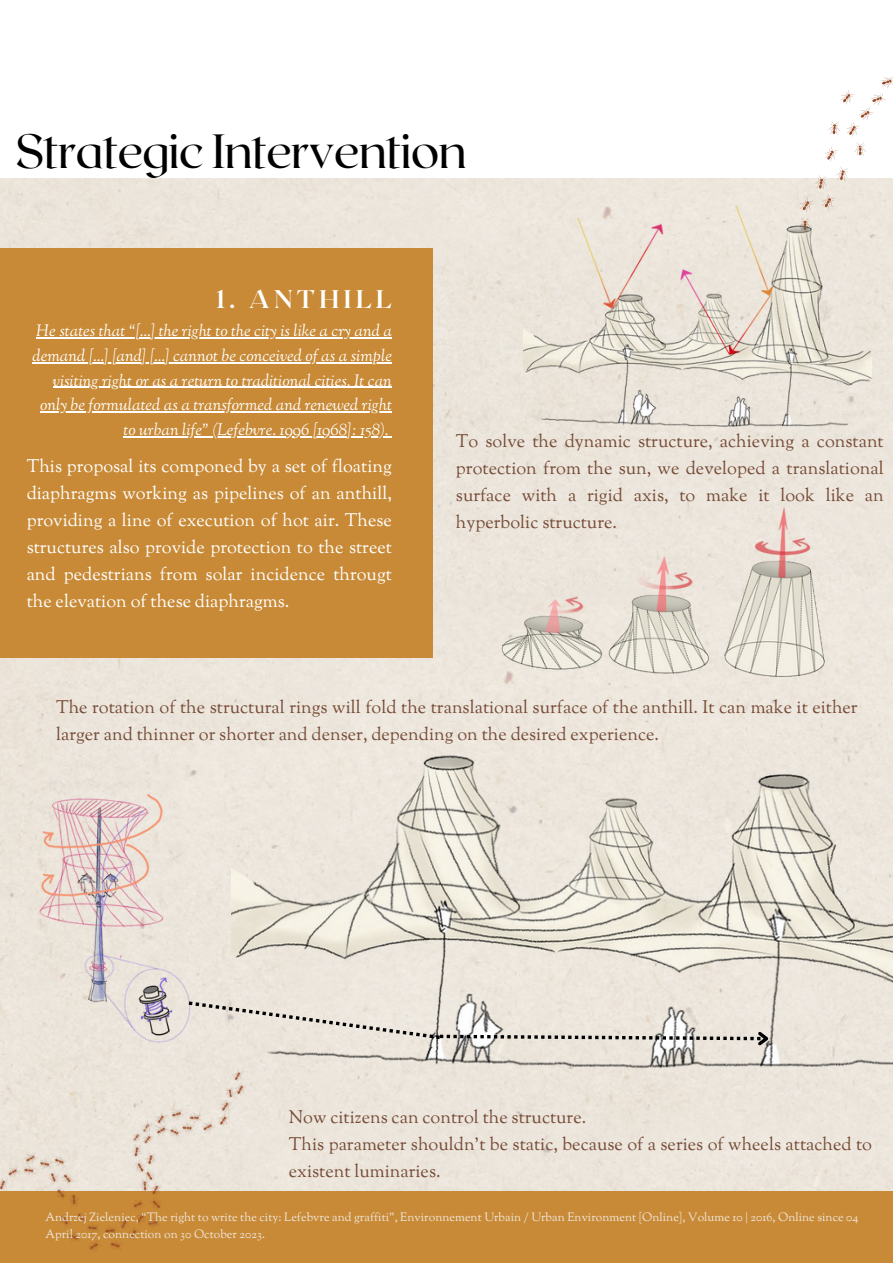
<style>
.page{position:relative;width:893px;height:1264px;background:#fff}
.page>*{position:absolute;margin:0;border:0;box-sizing:border-box;transform-origin:0 0}
.t1{font:48px "Roxborough CF";letter-spacing:-.02em;color:#000}
.t2{font:700 25.5px "Roxborough CF";letter-spacing:.16em;color:#fff}
.t3{font:18px/27px "Sorts Mill Goudy";color:#764b36}
.t4{font:18px/27px "Sorts Mill Goudy";color:#fff;text-align:justify}
.t5{font:italic 16.5px/24.8px "Sorts Mill Goudy";color:#fff;text-align:right}
.t6{font:12px/17px "Sorts Mill Goudy";color:#efe7dd}
</style>
<div class="page">
<div style="left:0;top:178px;width:892px;height:1013px;background:#ece5dc"></div>
<div style="left:0;top:1191px;width:892px;height:71px;background:#c88a36"></div>
<img style="left:0;top:991px;width:270px;height:259px">
<img style="left:799px;top:76px;width:93px;height:154px">
<div style="left:0;top:248px;width:432px;height:409px;background:#c88a36"></div>
<img style="left:232px;top:738px;width:660px;height:372px">
<img style="left:523px;top:201px;width:348px;height:246px">
<img style="left:489px;top:502px;width:348px;height:180px">
<img style="left:0;top:763px;width:217px;height:322px">
<svg style="left:189px;top:1001px;width:583px;height:47px;background:#dfd9d1"></svg>
<hr style="left:36px;top:337px;width:356px;height:1px;background:#fff">
<hr style="left:33px;top:362px;width:359px;height:1px;background:#fff">
<hr style="left:53px;top:387px;width:339px;height:1px;background:#fff">
<hr style="left:40px;top:411px;width:352px;height:1px;background:#fff">
<hr style="left:123px;top:436px;width:265px;height:1px;background:#fff">
<p class="t1" style="left:15px;top:120px;width:453px">Strategic Intervention</p>
<p class="t2" style="left:216px;top:283px;width:177px">1. ANTHILL</p>
<p class="t5" style="left:33px;top:320px;width:361px">He states that “[…] the right to the city is like a cry and a demand […] [and] […] cannot be conceived of as a simple visiting right or as a return to traditional cities. It can only be formulated as a transformed and renewed right to urban life” (Lefebvre. 1996 [1968]: 158).</p>
<p class="t4" style="left:27px;top:454px;width:367px">This proposal its componed by a set of floating diaphragms working as pipelines of an anthill, providing a line of execution of hot air. These structures also provide protection to the street and pedestrians from solar incidence througt the elevation of these diaphragms.</p>
<p class="t3" style="left:456px;top:429px;width:429px;text-align:justify">To solve the dynamic structure, achieving a constant protection from the sun, we developed a translational surface with a rigid axis, to make it look like an hyperbolic structure.</p>
<p class="t3" style="left:56px;top:695px;width:803px">The rotation of the structural rings will fold the translational surface of the anthill. It can make it either larger and thinner or shorter and denser, depending on the desired experience.</p>
<p class="t3" style="left:289px;top:1105px;width:299px">Now citizens can control the structure.</p>
<p class="t3" style="left:289px;top:1132px;width:584px">This parameter shouldn’t be static, because of a series of wheels attached to existent luminaries.</p>
<p class="t6" style="left:45px;top:1209px;width:814px">Andrzej Zieleniec, “The right to write the city: Lefebvre and graffiti”, Environnement Urbain / Urban Environment [Online], Volume 10 | 2016, Online since 04<br>April 2017, connection on 30 October 2023.</p>
</div>
